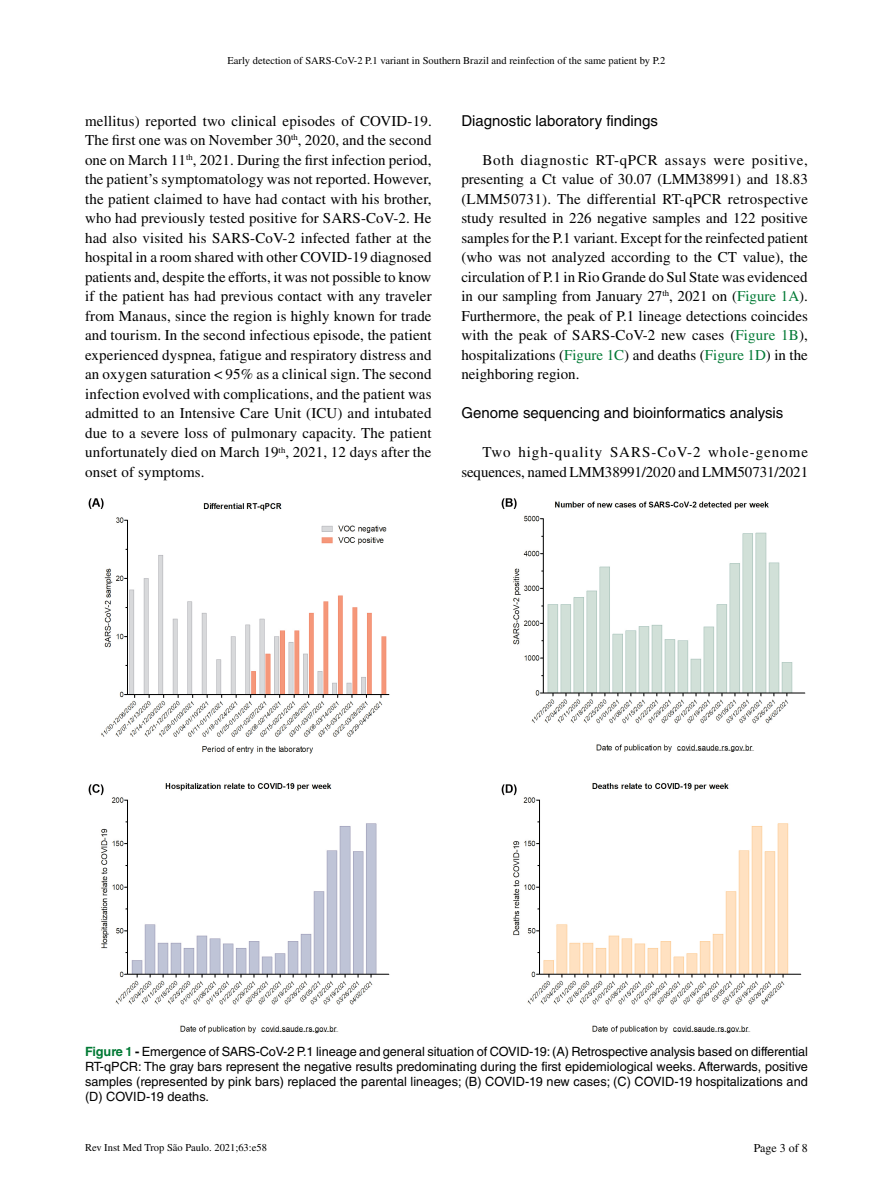
<style>
.page{position:relative;width:893px;height:1191px;background:#fff}
.page>*{position:absolute;margin:0;border:0;box-sizing:border-box;transform-origin:0 0}
.t1{font:15px/19.5px "Times LT Std";color:#000;text-align:justify}
.t2{font:15px "Helvetica LT Std";color:#000}
.t3{font:12.75px/15px "Helvetica LT Std";color:#000;text-align:justify}
.t4{font:12px "Times LT Std";color:#000}
.t5{font:10.5px "Times LT Std";color:#000}
.s1{color:#007934}
.s2{font-weight:700;color:#007934}
.s3{font-weight:700}
</style>
<div class="page">
<img style="left:88px;top:498px;width:718px;height:536px">
<p class="t5" style="left:227px;top:55px;width:439px">Early detection of SARS-CoV-2 P.1 variant in Southern Brazil and reinfection of the same patient by P.2</p>
<p class="t1" style="left:85px;top:111px;width:348px">mellitus) reported two clinical episodes of COVID-19.<br>The first one was on November 30<sup>th</sup>, 2020, and the second one on March 11<sup>th</sup>, 2021. During the first infection period, the patient’s symptomatology was not reported. However, the patient claimed to have had contact with his brother, who had previously tested positive for SARS-CoV-2. He had also visited his SARS-CoV-2 infected father at the hospital in a room shared with other COVID-19 diagnosed patients and, despite the efforts, it was not possible to know if the patient has had previous contact with any traveler from Manaus, since the region is highly known for trade and tourism. In the second infectious episode, the patient experienced dyspnea, fatigue and respiratory distress and an oxygen saturation &lt; 95% as a clinical sign. The second infection evolved with complications, and the patient was admitted to an Intensive Care Unit (ICU) and intubated due to a severe loss of pulmonary capacity. The patient unfortunately died on March 19<sup>th</sup>, 2021, 12 days after the onset of symptoms.</p>
<p class="t2" style="left:461px;top:112px;width:198px">Diagnostic laboratory findings</p>
<p class="t1" style="left:461px;top:150px;width:348px;text-indent:21px">Both diagnostic RT-qPCR assays were positive, presenting a Ct value of 30.07 (LMM38991) and 18.83 (LMM50731). The differential RT-qPCR retrospective study resulted in 226 negative samples and 122 positive samples for the P.1 variant. Except for the reinfected patient (who was not analyzed according to the CT value), the circulation of P.1 in Rio Grande do Sul State was evidenced in our sampling from January 27<sup>th</sup>, 2021 on (<span class="s1">Figure 1A</span>).<br>Furthermore, the peak of P.1 lineage detections coincides with the peak of SARS-CoV-2 new cases (<span class="s1">Figure 1B</span>), hospitalizations (<span class="s1">Figure 1C</span>) and deaths (<span class="s1">Figure 1D</span>) in the neighboring region.</p>
<p class="t2" style="left:461px;top:404px;width:323px">Genome sequencing and bioinformatics analysis</p>
<p class="t1" style="left:461px;top:442px;width:348px;text-align:right">Two high-quality SARS-CoV-2 whole-genome sequences, named LMM38991/2020 and LMM50731/2021</p>
<p class="t3" style="left:85px;top:1044px;width:725px"><span class="s2">Figure 1</span> <span class="s3">-</span> Emergence of SARS-CoV-2 P.1 lineage and general situation of COVID-19: (A) Retrospective analysis based on differential RT-qPCR: The gray bars represent the negative results predominating during the first epidemiological weeks. Afterwards, positive samples (represented by pink bars) replaced the parental lineages; (B) COVID-19 new cases; (C) COVID-19 hospitalizations and (D) COVID-19 deaths.</p>
<p class="t5" style="left:85px;top:1142px;width:183px">Rev Inst Med Trop São Paulo. 2021;63:e58</p>
<p class="t4" style="left:754px;top:1141px;width:56px">Page 3 of 8</p>
</div>
